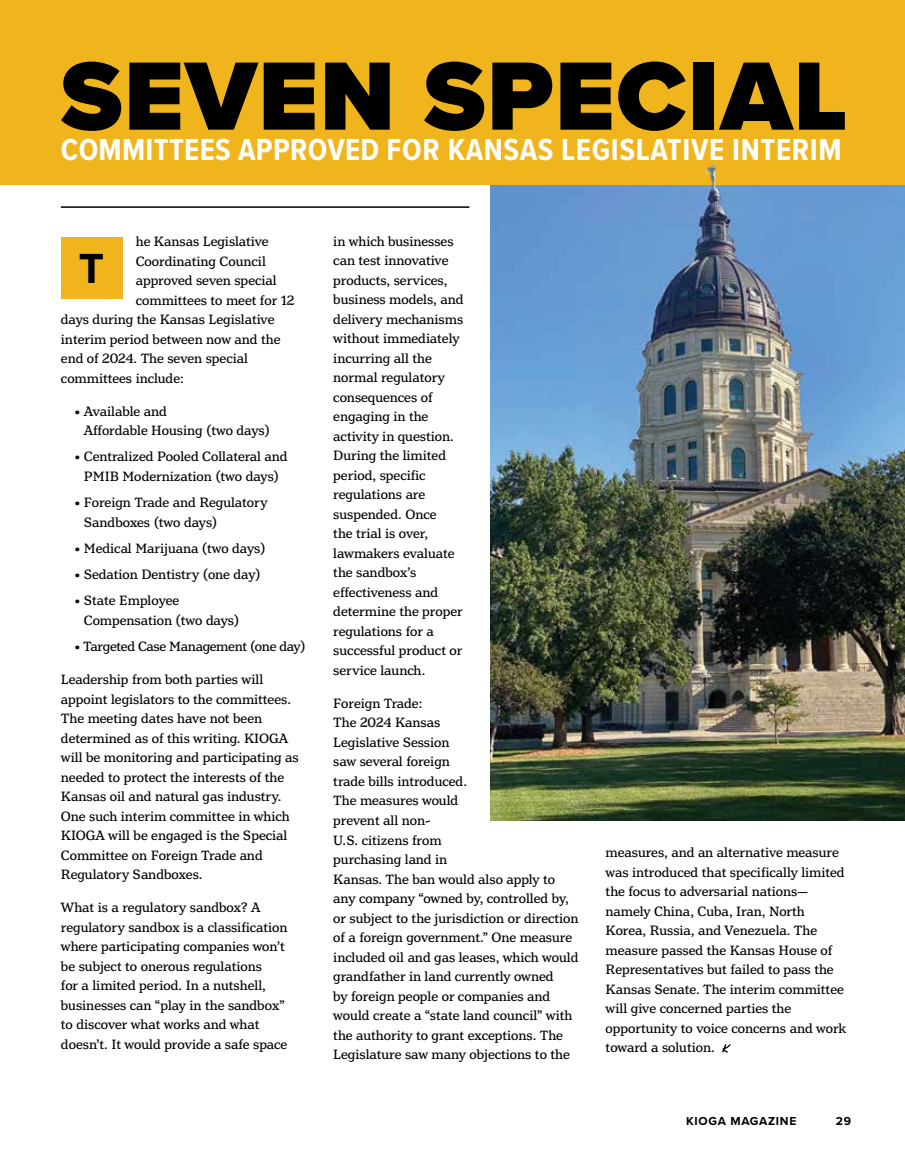
<style>
.page{position:relative;width:905px;height:1175px;background:#fff}
.page>*{position:absolute;margin:0;border:0;box-sizing:border-box;transform-origin:0 0}
.t1{font:900 100.5px "Proxima Nova";letter-spacing:.015em;color:#000}
.t2{font:700 43.65px "Proxima Nova";color:#000}
.t3{font:700 31.5px "Proxima Nova Cond";letter-spacing:.02em;color:#fff}
.t4{font:14.25px/19.5px "Henriette";color:#000}
.t5{font:14.25px "Henriette";letter-spacing:-.02em;color:#000}
.t6{font:700 12px "Proxima Nova";letter-spacing:.06em;color:#000}
</style>
<div class="page">
<img style="left:490px;top:184px;width:414px;height:636px">
<div style="left:0;top:0;width:904px;height:184px;background:#f0b51c"></div>
<div style="left:61px;top:238px;width:61px;height:61px;background:#f0b51c"></div>
<svg style="left:722px;top:1044px;width:9px;height:9px"></svg>
<hr style="left:61px;top:206px;width:408px;height:2px;background:#000">
<h1 class="t1" style="left:61px;top:21px;width:788px">SEVEN SPECIAL</h1>
<h3 class="t3" style="left:61px;top:126px;width:782px">COMMITTEES APPROVED FOR KANSAS LEGISLATIVE INTERIM</h3>
<p class="t4" style="left:136px;top:232px;width:134px">he Kansas Legislative</p>
<p class="t4" style="left:136px;top:251px;width:131px">Coordinating Council</p>
<p class="t4" style="left:136px;top:271px;width:142px">approved seven special</p>
<p class="t4" style="left:136px;top:290px;width:160px">committees to meet for 12</p>
<p class="t4" style="left:61px;top:310px;width:215px">days during the Kansas Legislative</p>
<p class="t4" style="left:61px;top:329px;width:221px">interim period between now and the</p>
<p class="t4" style="left:61px;top:349px;width:188px">end of 2024. The seven special</p>
<p class="t4" style="left:61px;top:368px;width:124px">committees include:</p>
<p class="t4" style="left:84px;top:401px;width:188px;text-indent:-9px">• Available and<br>Affordable Housing (two days)</p>
<p class="t4" style="left:74px;top:447px;width:215px;text-align:center">• Centralized Pooled Collateral and<br>PMIB Modernization (two days)</p>
<p class="t4" style="left:84px;top:493px;width:185px;text-indent:-9px">• Foreign Trade and Regulatory<br>Sandboxes (two days)</p>
<p class="t4" style="left:74px;top:538px;width:193px">• Medical Marijuana (two days)</p>
<p class="t4" style="left:74px;top:565px;width:188px">• Sedation Dentistry (one day)</p>
<p class="t4" style="left:84px;top:591px;width:157px;text-indent:-9px">• State Employee<br>Compensation (two days)</p>
<p class="t5" style="left:74px;top:638px;width:233px">• Targeted Case Management (one day)</p>
<p class="t4" style="left:61px;top:670px;width:239px">Leadership from both parties will appoint legislators to the committees.<br>The meeting dates have not been determined as of this writing. KIOGA will be monitoring and participating as needed to protect the interests of the Kansas oil and natural gas industry.<br>One such interim committee in which KIOGA will be engaged is the Special Committee on Foreign Trade and Regulatory Sandboxes.</p>
<p class="t4" style="left:61px;top:898px;width:228px">What is a regulatory sandbox? A regulatory sandbox is a classification where participating companies won’t be subject to onerous regulations<br>for a limited period. In a nutshell, businesses can “play in the sandbox” to discover what works and what doesn’t. It would provide a safe space</p>
<h2 class="t2" style="left:79px;top:236px;width:27px">T</h2>
<p class="t4" style="left:333px;top:232px;width:132px">in which businesses can test innovative products, services, business models, and delivery mechanisms without immediately incurring all the normal regulatory consequences of engaging in the activity in question.<br>During the limited period, specific regulations are suspended. Once<br>the trial is over, lawmakers evaluate the sandbox’s effectiveness and determine the proper regulations for a successful product or service launch.</p>
<p class="t4" style="left:333px;top:693px;width:247px">Foreign Trade:<br>The 2024 Kansas<br>Legislative Session<br>saw several foreign<br>trade bills introduced.<br>The measures would<br>prevent all non-<br>U.S. citizens from<br>purchasing land in<br>Kansas. The ban would also apply to any company “owned by, controlled by, or subject to the jurisdiction or direction of a foreign government.” One measure included oil and gas leases, which would grandfather in land currently owned<br>by foreign people or companies and would create a “state land council” with the authority to grant exceptions. The<br>Legislature saw many objections to the</p>
<p class="t4" style="left:605px;top:842px;width:242px">measures, and an alternative measure was introduced that specifically limited the focus to adversarial nations— namely China, Cuba, Iran, North Korea, Russia, and Venezuela. The measure passed the Kansas House of Representatives but failed to pass the Kansas Senate. The interim committee will give concerned parties the opportunity to voice concerns and work toward a solution.</p>
<p class="t6" style="left:686px;top:1112px;width:112px">KIOGA MAGAZINE</p>
<p class="t6" style="left:835px;top:1112px;width:17px">29</p>
</div>
